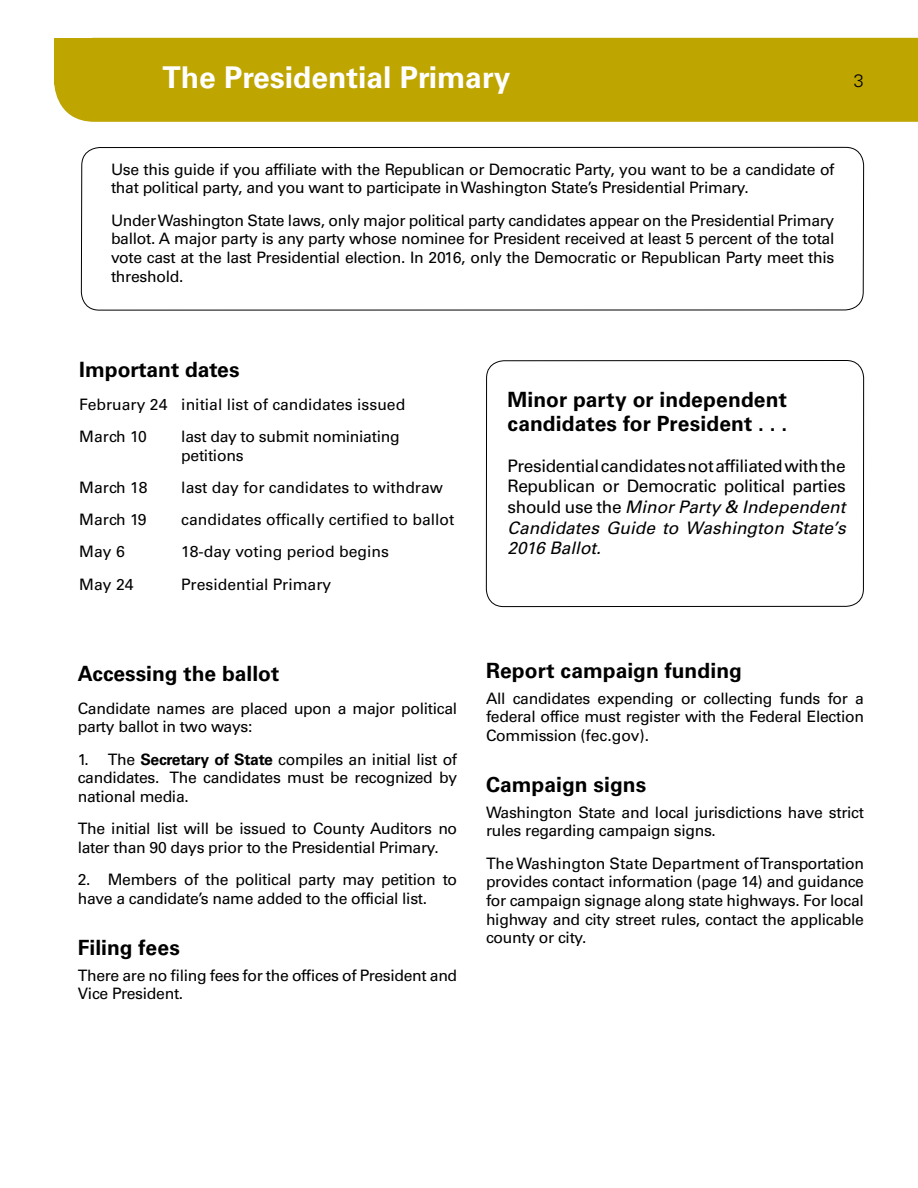
<style>
.page{position:relative;width:918px;height:1188px;background:#fff}
.page>*{position:absolute;margin:0;border:0;box-sizing:border-box;transform-origin:0 0}
.t1{font:700 30px "Univers LT Std";color:#fff}
.t2{font:700 21px/24px "Univers LT Std";color:#000}
.t3{font:300 18px "Univers LT Std";color:#000}
.t4{font:17.25px/20.7px "Univers LT Std";letter-spacing:-.02em;color:#000;text-align:justify}
.t5{font:15.75px/18.8px "Univers LT Std";letter-spacing:-.02em;color:#000}
.t6{font:15.75px/32.2px "Univers LT Std";color:#000}
.s1{font-weight:700}
.s2{font-style:italic}
</style>
<div class="page">
<svg style="left:54px;top:38px;width:864px;height:84px;background:#c2aa0f"></svg>
<div style="left:54px;top:38px;width:74px;height:46px;background:#bfa500"></div>
<svg style="left:81px;top:37px;width:783px;height:571px"></svg>
<h1 class="t1" style="left:162px;top:60px;width:349px">The Presidential Primary</h1>
<p class="t3" style="left:854px;top:69px;width:12px">3</p>
<p class="t5" style="left:111px;top:160px;width:725px">Use this guide if you affiliate with the Republican or Democratic Party, you want to be a candidate of that political party, and you want to participate in Washington State’s Presidential Primary.</p>
<p class="t5" style="left:111px;top:211px;width:725px;text-align:justify">Under Washington State laws, only major political party candidates appear on the Presidential Primary ballot. A major party is any party whose nominee for President received at least 5 percent of the total vote cast at the last Presidential election. In 2016, only the Democratic or Republican Party meet this threshold.</p>
<h2 class="t2" style="left:79px;top:357px;width:162px">Important dates</h2>
<p class="t6" style="left:79px;top:388px;width:328px">February 24 initial list of candidates issued<br>March 10</p>
<p class="t5" style="left:181px;top:427px;width:220px">last day to submit nominiating petitions</p>
<p class="t5" style="left:79px;top:478px;width:70px">March 18</p>
<p class="t6" style="left:181px;top:471px;width:263px">last day for candidates to withdraw</p>
<p class="t5" style="left:79px;top:510px;width:69px">March 19</p>
<p class="t6" style="left:181px;top:503px;width:275px">candidates offically certified to ballot</p>
<p class="t5" style="left:79px;top:542px;width:47px">May 6</p>
<p class="t6" style="left:181px;top:536px;width:209px">18-day voting period begins</p>
<p class="t5" style="left:79px;top:575px;width:56px">May 24</p>
<p class="t6" style="left:181px;top:568px;width:151px">Presidential Primary</p>
<h2 class="t2" style="left:78px;top:661px;width:203px">Accessing the ballot</h2>
<p class="t5" style="left:78px;top:699px;width:381px">Candidate names are placed upon a major political party ballot in two ways:</p>
<p class="t5" style="left:78px;top:750px;width:381px;text-align:justify">1. The <span class="s1">Secretary of State</span> compiles an initial list of candidates. The candidates must be recognized by national media.</p>
<p class="t5" style="left:78px;top:819px;width:381px">The initial list will be issued to County Auditors no later than 90 days prior to the Presidential Primary.</p>
<p class="t5" style="left:78px;top:870px;width:381px">2. Members of the political party may petition to have a candidate’s name added to the official list.</p>
<h2 class="t2" style="left:78px;top:936px;width:104px">Filing fees</h2>
<p class="t5" style="left:78px;top:966px;width:381px">There are no filing fees for the offices of President and<br>Vice President.</p>
<h2 class="t2" style="left:508px;top:387px;width:281px">Minor party or independent candidates for President . . .</h2>
<p class="t4" style="left:508px;top:455px;width:340px">Presidential candidates not affiliated with the Republican or Democratic political parties should use the <span class="s2">Minor Party &amp; Independent Candidates Guide to Washington State’s 2016 Ballot.</span></p>
<h2 class="t2" style="left:486px;top:659px;width:258px">Report campaign funding</h2>
<p class="t5" style="left:486px;top:689px;width:380px;text-align:justify">All candidates expending or collecting funds for a federal office must register with the Federal Election Commission (fec.gov).</p>
<h2 class="t2" style="left:486px;top:773px;width:162px">Campaign signs</h2>
<p class="t5" style="left:486px;top:803px;width:380px">Washington State and local jurisdictions have strict rules regarding campaign signs.</p>
<p class="t5" style="left:486px;top:854px;width:380px;text-align:justify">The Washington State Department of Transportation provides contact information (page 14) and guidance for campaign signage along state highways. For local highway and city street rules, contact the applicable county or city.</p>
</div>
